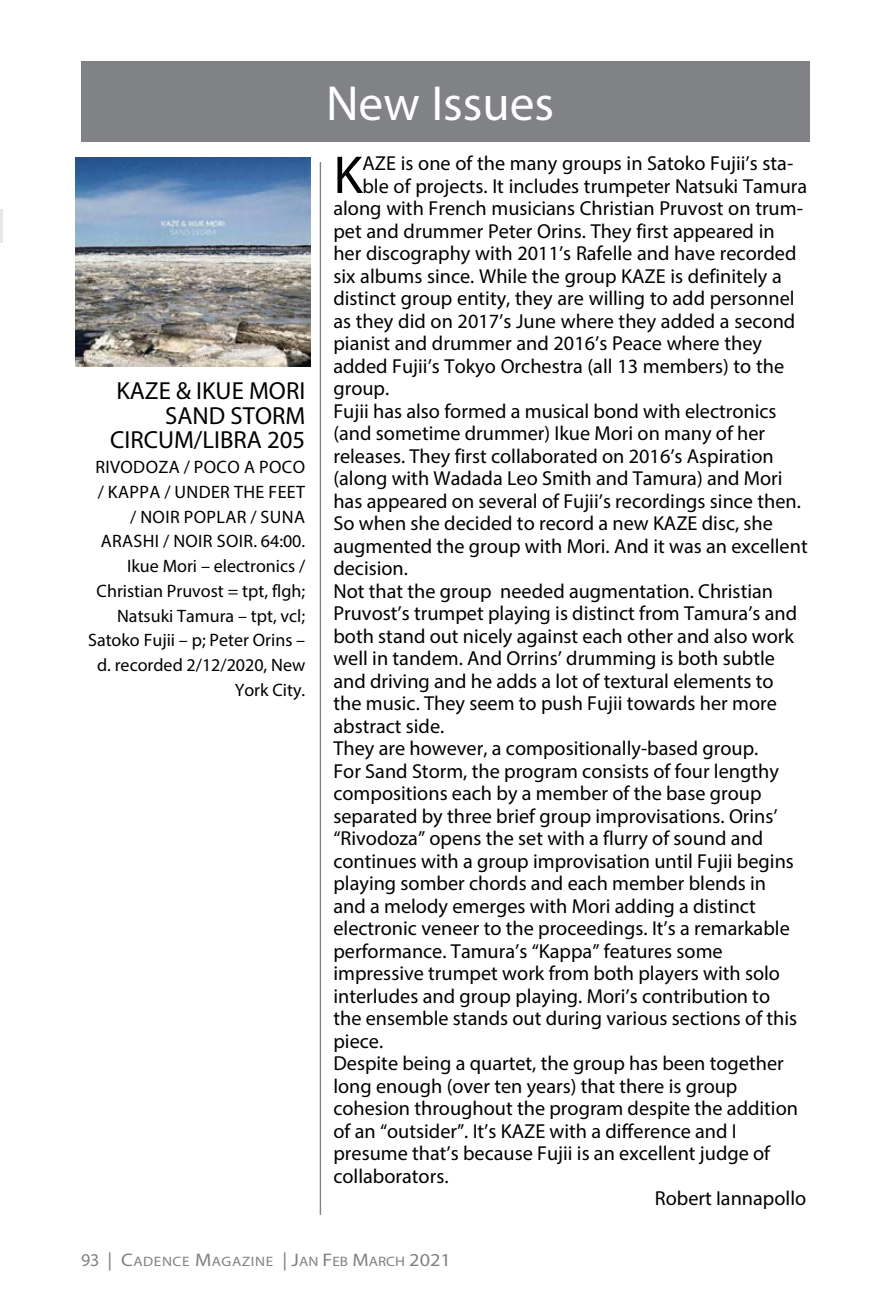
<style>
.page{position:relative;width:891px;height:1296px;background:#fff}
.page>*{position:absolute;margin:0;border:0;box-sizing:border-box;transform-origin:0 0}
.t1{font:53.55px "Myriad Pro";color:#000}
.t2{font:49.5px "Myriad Pro";color:#fff}
.t3{font:24.75px/24.8px "Myriad Pro";color:#000;text-align:right}
.t4{font:20.25px "Myriad Pro";color:#000}
.t5{font:18px/24.8px "Myriad Pro";color:#000;text-align:right}
.t6{font:13.72px "Myriad Pro";letter-spacing:.04em;color:#808285;scale:1.11 1}
.s1{font-size:18px}
.s2{font-size:18.22px}
</style>
<div class="page">
<hr style="left:320px;top:162px;width:1px;height:1053px;background:#808285">
<div style="left:81px;top:61px;width:729px;height:81px;background:#808285"></div>
<img style="left:76px;top:158px;width:234px;height:209px">
<hr style="left:0;top:209px;width:2px;height:34px;background:#e6e7e8">
<p class="t3" style="left:110px;top:378px;width:197px">KAZE &amp; IKUE MORI<br>SAND STORM<br>CIRCUM/LIBRA 205</p>
<p class="t5" style="left:88px;top:454px;width:219px">RIVODOZA / POCO A POCO / KAPPA / UNDER THE FEET / NOIR POPLAR / SUNA<br>ARASHI / NOIR SOIR. 64:00.<br>Ikue Mori – electronics /<br>Christian Pruvost = tpt, flgh;<br>Natsuki Tamura – tpt, vcl;<br>Satoko Fujii – p; Peter Orins – d. recorded 2/12/2020, New<br>York City.</p>
<h2 class="t2" style="left:326px;top:73px;width:230px">New Issues</h2>
<h1 class="t1" style="left:333px;top:142px;width:31px">K</h1>
<p class="t4" style="left:362px;top:151px;width:432px">AZE is one of the many groups in Satoko Fujii’s sta-</p>
<p class="t4" style="left:362px;top:174px;width:446px">ble of projects. It includes trumpeter Natsuki Tamura</p>
<p class="t4" style="left:333px;top:196px;width:471px">along with French musicians Christian Pruvost on trum-</p>
<p class="t4" style="left:333px;top:219px;width:443px">pet and drummer Peter Orins. They first appeared in</p>
<p class="t4" style="left:333px;top:241px;width:465px">her discography with 2011’s Rafelle and have recorded</p>
<p class="t4" style="left:333px;top:264px;width:450px">six albums since. While the group KAZE is definitely a</p>
<p class="t4" style="left:333px;top:286px;width:463px">distinct group entity, they are willing to add personnel</p>
<p class="t4" style="left:333px;top:309px;width:463px">as they did on 2017’s June where they added a second</p>
<p class="t4" style="left:333px;top:331px;width:430px">pianist and drummer and 2016’s Peace where they</p>
<p class="t4" style="left:333px;top:354px;width:452px">added Fujii’s Tokyo Orchestra (all 13 members) to the</p>
<p class="t4" style="left:333px;top:376px;width:57px">group.</p>
<p class="t4" style="left:333px;top:399px;width:445px">Fujii has also formed a musical bond with electronics</p>
<p class="t4" style="left:333px;top:421px;width:433px">(and sometime drummer) Ikue Mori on many of her</p>
<p class="t4" style="left:333px;top:444px;width:442px">releases. They first collaborated on 2016’s Aspiration</p>
<p class="t4" style="left:333px;top:466px;width:451px">(along with Wadada Leo Smith and Tamura) and Mori</p>
<p class="t4" style="left:333px;top:489px;width:469px">has appeared on several of Fujii’s recordings since then.</p>
<p class="t4" style="left:333px;top:511px;width:441px">So when she decided to record a new KAZE disc, she</p>
<p class="t4" style="left:333px;top:534px;width:476px">augmented the group with Mori. And it was an excellent</p>
<p class="t4" style="left:333px;top:556px;width:76px">decision.</p>
<p class="t4" style="left:333px;top:579px;width:441px">Not that the group needed augmentation. Christian</p>
<p class="t4" style="left:333px;top:601px;width:465px">Pruvost’s trumpet playing is distinct from Tamura’s and</p>
<p class="t4" style="left:333px;top:624px;width:462px">both stand out nicely against each other and also work</p>
<p class="t4" style="left:333px;top:646px;width:443px">well in tandem. And Orrins’ drumming is both subtle</p>
<p class="t4" style="left:333px;top:669px;width:442px">and driving and he adds a lot of textural elements to</p>
<p class="t4" style="left:333px;top:691px;width:445px">the music. They seem to push Fujii towards her more</p>
<p class="t4" style="left:333px;top:714px;width:112px">abstract side.</p>
<p class="t4" style="left:333px;top:736px;width:426px">They are however, a compositionally-based group.</p>
<p class="t4" style="left:333px;top:759px;width:447px">For Sand Storm, the program consists of four lengthy</p>
<p class="t4" style="left:333px;top:781px;width:430px">compositions each by a member of the base group</p>
<p class="t4" style="left:333px;top:804px;width:446px">separated by three brief group improvisations. Orins’</p>
<p class="t4" style="left:333px;top:826px;width:431px">“Rivodoza” opens the set with a flurry of sound and</p>
<p class="t4" style="left:333px;top:849px;width:462px">continues with a group improvisation until Fujii begins</p>
<p class="t4" style="left:333px;top:871px;width:434px">playing somber chords and each member blends in</p>
<p class="t4" style="left:333px;top:894px;width:424px">and a melody emerges with Mori adding a distinct</p>
<p class="t4" style="left:333px;top:916px;width:458px">electronic veneer to the proceedings. It’s a remarkable</p>
<p class="t4" style="left:333px;top:939px;width:391px">performance. Tamura’s “Kappa” features some</p>
<p class="t4" style="left:333px;top:961px;width:448px">impressive trumpet work from both players with solo</p>
<p class="t4" style="left:333px;top:984px;width:438px">interludes and group playing. Mori’s contribution to</p>
<p class="t4" style="left:333px;top:1006px;width:465px">the ensemble stands out during various sections of this</p>
<p class="t4" style="left:333px;top:1029px;width:51px">piece.</p>
<p class="t4" style="left:333px;top:1051px;width:452px">Despite being a quartet, the group has been together</p>
<p class="t4" style="left:333px;top:1074px;width:406px">long enough (over ten years) that there is group</p>
<p class="t4" style="left:333px;top:1096px;width:466px">cohesion throughout the program despite the addition</p>
<p class="t4" style="left:333px;top:1119px;width:405px">of an “outsider”. It’s KAZE with a difference and I</p>
<p class="t4" style="left:333px;top:1141px;width:438px">presume that’s because Fujii is an excellent judge of</p>
<p class="t4" style="left:333px;top:1164px;width:117px">collaborators.</p>
<p class="t4" style="left:655px;top:1186px;width:153px">Robert Iannapollo</p>
<p class="t6" style="left:81px;top:1253px;width:335px"><span class="s1">93</span> <span class="s2">|</span> <span class="s2">C</span>ADENCE <span class="s2">M</span>AGAZINE <span class="s2">| J</span>AN <span class="s2">F</span>EB <span class="s2">M</span>ARCH <span class="s2">2021</span></p>
</div>
